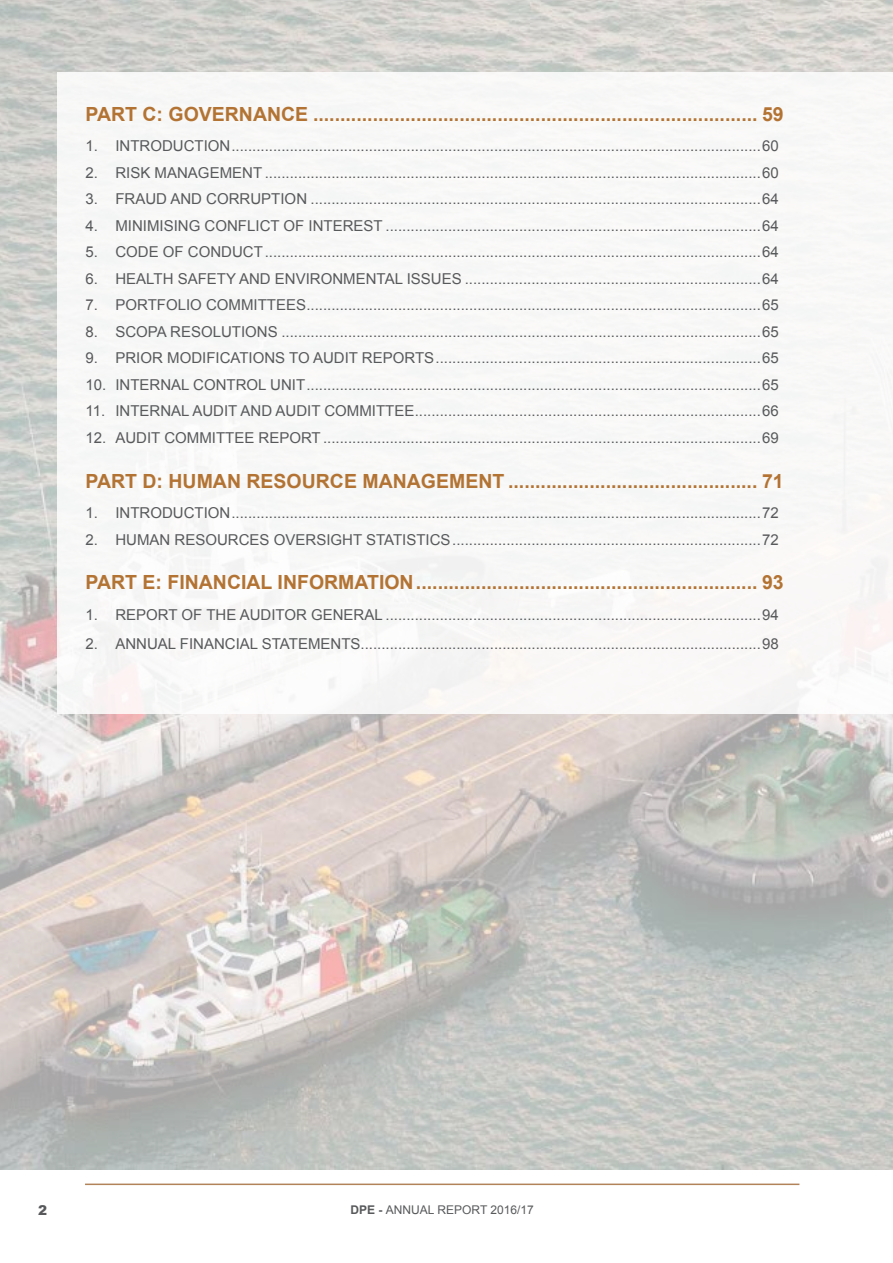
<style>
.page{position:relative;width:893px;height:1263px;background:#fff}
.page>*{position:absolute;margin:0;border:0;box-sizing:border-box;transform-origin:0 0}
.t1{font:700 19.5px "Arial";color:#b37333}
.t2{font:15px "Arial";color:#58595b}
.t3{font:900 13.5px "Arial";color:#58595b}
.t4{font:12px "Arial";color:#58595b}
.s1{font-weight:700}
</style>
<div class="page">
<img style="left:0;top:0;width:893px;height:1169px">
<svg style="left:892px;top:714px;width:1px;height:197px"></svg>
<div style="left:57px;top:73px;width:836px;height:641px;background:#f8f8f7"></div>
<hr style="left:85px;top:1183px;width:714px;height:2px;background:#b28259">
<h1 class="t1" style="left:85px;top:101px;width:700px">PART C: GOVERNANCE .................................................................................. 59</h1>
<p class="t2" style="left:85px;top:136px;width:695px">1. INTRODUCTION...............................................................................................................................60</p>
<p class="t2" style="left:85px;top:163px;width:695px">2. RISK MANAGEMENT .......................................................................................................................60</p>
<p class="t2" style="left:85px;top:189px;width:695px">3. FRAUD AND CORRUPTION ............................................................................................................64</p>
<p class="t2" style="left:85px;top:216px;width:695px">4. MINIMISING CONFLICT OF INTEREST ..........................................................................................64</p>
<p class="t2" style="left:85px;top:242px;width:695px">5. CODE OF CONDUCT.......................................................................................................................64</p>
<p class="t2" style="left:85px;top:269px;width:695px">6. HEALTH SAFETY AND ENVIRONMENTAL ISSUES .......................................................................64</p>
<p class="t2" style="left:85px;top:295px;width:695px">7. PORTFOLIO COMMITTEES.............................................................................................................65</p>
<p class="t2" style="left:85px;top:322px;width:695px">8. SCOPA RESOLUTIONS ...................................................................................................................65</p>
<p class="t2" style="left:85px;top:348px;width:695px">9. PRIOR MODIFICATIONS TO AUDIT REPORTS..............................................................................65</p>
<p class="t2" style="left:85px;top:375px;width:695px">10. INTERNAL CONTROL UNIT.............................................................................................................65</p>
<p class="t2" style="left:85px;top:401px;width:695px">11. INTERNAL AUDIT AND AUDIT COMMITTEE...................................................................................66</p>
<p class="t2" style="left:85px;top:428px;width:695px">12. AUDIT COMMITTEE REPORT.........................................................................................................69</p>
<h1 class="t1" style="left:85px;top:468px;width:700px">PART D: HUMAN RESOURCE MANAGEMENT .............................................. 71</h1>
<p class="t2" style="left:85px;top:503px;width:695px">1. INTRODUCTION...............................................................................................................................72</p>
<p class="t2" style="left:85px;top:530px;width:695px">2. HUMAN RESOURCES OVERSIGHT STATISTICS..........................................................................72</p>
<h1 class="t1" style="left:85px;top:570px;width:700px">PART E: FINANCIAL INFORMATION............................................................... 93</h1>
<p class="t2" style="left:85px;top:605px;width:695px">1. REPORT OF THE AUDITOR GENERAL ..........................................................................................94</p>
<p class="t2" style="left:85px;top:633px;width:695px">2. ANNUAL FINANCIAL STATEMENTS................................................................................................98</p>
<p class="t3" style="left:38px;top:1200px;width:11px">2</p>
<p class="t4" style="left:351px;top:1202px;width:185px"><span class="s1">DPE -</span> ANNUAL REPORT 2016/17</p>
</div>
